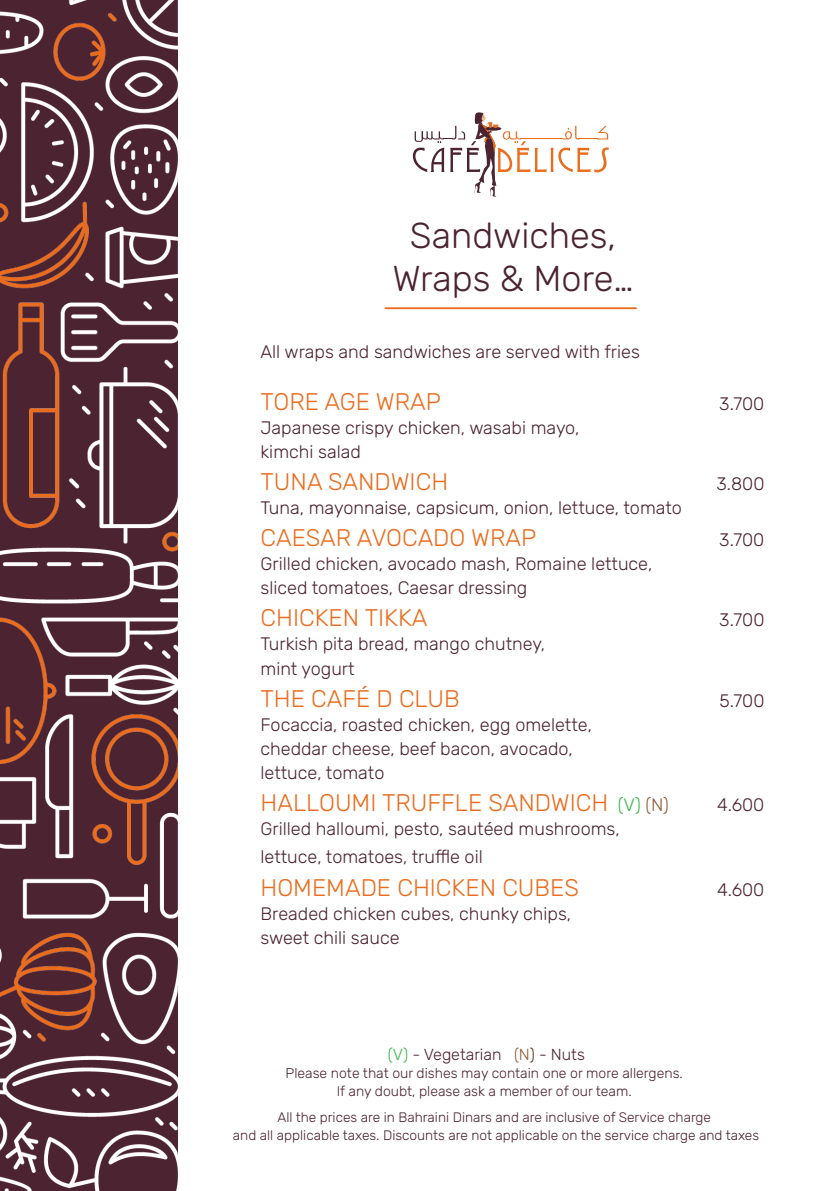
<style>
.page{position:relative;width:840px;height:1191px;background:#fff}
.page>*{position:absolute;margin:0;border:0;box-sizing:border-box;transform-origin:0 0}
.t1{font:300 36px/43.2px "Rubik";color:#4b2331;text-align:center}
.t2{font:300 24px "Rubik";color:#ea6d1f}
.t3{font:300 18px/24px "Rubik";color:#4b2331}
.t4{font:300 16px "Rubik";color:#4b2331}
.t5{font:300 14px/18px "Rubik";color:#4b2331;text-align:center}
.t6{font:300 13.8px/17.6px "Rubik";color:#4a2231;text-align:center}
.s1{font-size:18px;color:#3ab54a}
.s2{font-size:18px;color:#8a5d3b}
.s3{color:#3ab54a}
.s4{color:#8a5d3b}
.s5{color:#603711}
</style>
<div class="page">
<img style="left:0;top:0;width:178px;height:1191px">
<svg style="left:384px;top:307px;width:252px;height:2px"></svg>
<svg style="left:412px;top:112px;width:196px;height:85px"></svg>
<h1 class="t1" style="left:392px;top:215px;width:243px">Sandwiches,<br>Wraps &amp; More…</h1>
<p class="t3" style="left:260px;top:341px;width:380px">All wraps and sandwiches are served with fries</p>
<h2 class="t2" style="left:260px;top:384px;width:182px">TORE AGE WRAP</h2>
<p class="t3" style="left:718px;top:393px;width:47px">3.700</p>
<p class="t3" style="left:260px;top:417px;width:320px">Japanese crispy chicken, wasabi mayo, kimchi salad</p>
<h2 class="t2" style="left:260px;top:464px;width:189px">TUNA SANDWICH</h2>
<p class="t3" style="left:716px;top:473px;width:49px">3.800</p>
<p class="t3" style="left:260px;top:497px;width:423px">Tuna, mayonnaise, capsicum, onion, lettuce, tomato</p>
<h2 class="t2" style="left:260px;top:521px;width:277px">CAESAR AVOCADO WRAP</h2>
<p class="t3" style="left:718px;top:529px;width:47px">3.700</p>
<p class="t3" style="left:260px;top:553px;width:393px">Grilled chicken, avocado mash, Romaine lettuce, sliced tomatoes, Caesar dressing</p>
<h2 class="t2" style="left:260px;top:601px;width:168px">CHICKEN TIKKA</h2>
<p class="t3" style="left:718px;top:609px;width:47px">3.700</p>
<p class="t3" style="left:260px;top:633px;width:286px">Turkish pita bread, mango chutney, mint yogurt</p>
<h2 class="t2" style="left:260px;top:681px;width:200px">THE CAFÉ D CLUB</h2>
<p class="t3" style="left:719px;top:689px;width:46px">5.700</p>
<p class="t3" style="left:260px;top:713px;width:333px">Focaccia, roasted chicken, egg omelette, cheddar cheese, beef bacon, avocado, lettuce, tomato</p>
<h2 class="t2" style="left:260px;top:785px;width:409px">HALLOUMI TRUFFLE SANDWICH <span class="s1">(V)</span> <span class="s2">(N)</span></h2>
<p class="t3" style="left:716px;top:793px;width:49px">4.600</p>
<p class="t3" style="left:260px;top:815px;width:360px;line-height:28px">Grilled halloumi, pesto, sautéed mushrooms, lettuce, tomatoes, truffle oil</p>
<h2 class="t2" style="left:260px;top:870px;width:320px">HOMEMADE CHICKEN CUBES</h2>
<p class="t3" style="left:716px;top:878px;width:49px">4.600</p>
<p class="t3" style="left:260px;top:902px;width:312px">Breaded chicken cubes, chunky chips, sweet chili sauce</p>
<p class="t4" style="left:387px;top:1043px;width:199px"><span class="s3">(V)</span> - Vegetarian <span class="s4">(N</span><span class="s5">)</span> - Nuts</p>
<p class="t5" style="left:285px;top:1065px;width:398px">Please note that our dishes may contain one or more allergens.<br>If any doubt, please ask a member of our team.</p>
<p class="t6" style="left:233px;top:1109px;width:527px">All the prices are in Bahraini Dinars and are inclusive of Service charge<br>and all applicable taxes. Discounts are not applicable on the service charge and taxes</p>
</div>
